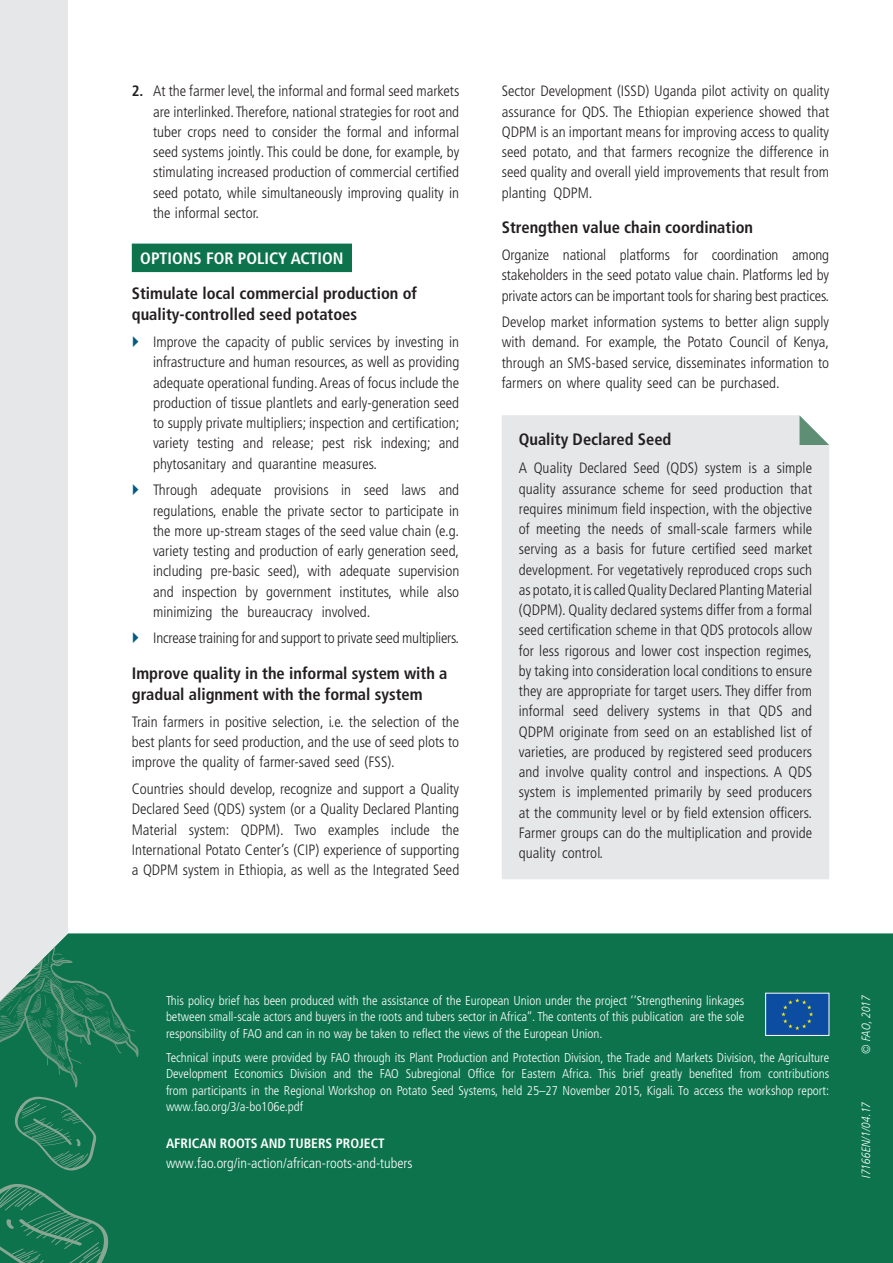
<style>
.page{position:relative;width:893px;height:1263px;background:#fff}
.page>*{position:absolute;margin:0;border:0;box-sizing:border-box;transform-origin:0 0}
.title_H3{font:700 condensed 16.5px/21px "Frutiger LT Pro";color:#231f20}
.RECOMMENDATIONS{font:700 condensed 16.5px "Frutiger LT Pro";color:#fff}
.title_BOX{font:700 condensed 16.5px "Frutiger LT Pro";color:#231f20}
.TEXT{font:300 condensed 15px/20.2px "Frutiger LT Pro";color:#231f20;text-align:justify}
.bottom_white{font:300 condensed 14.25px "Frutiger LT Pro";color:#fff}
.back_title{font:700 condensed 13.5px "Frutiger LT Pro";color:#fff}
.back_acknoweldgments{font:300 condensed 12.9px/16.4px "Frutiger LT Pro";color:#fff;text-align:justify}
.JOB_number{font:italic 300 condensed 12px "Frutiger LT Pro";color:#fff}
.s1{font-weight:700}
</style>
<div class="page">
<div style="left:0;top:933px;width:893px;height:330px;background:#0c734d"></div>
<div style="left:132px;top:244px;width:220px;height:28px;background:#0c734d"></div>
<div style="left:502px;top:415px;width:327px;height:464px;background:#e6e7e9"></div>
<svg style="left:799px;top:415px;width:30px;height:30px"></svg>
<div style="left:766px;top:993px;width:63px;height:42px;background:#0d4da1"></div>
<svg style="left:781px;top:998px;width:32px;height:32px"></svg>
<div style="left:765px;top:993px;width:64px;height:43px;border:1px solid #fff"></div>
<svg style="left:0;top:941px;width:139px;height:146px;background:#187753"></svg>
<div style="left:0;top:0;width:68px;height:1001px;background:#e6e7e9"></div>
<svg style="left:13px;top:1096px;width:84px;height:75px;background:#1f7b58"></svg>
<svg style="left:0;top:1181px;width:111px;height:82px;background:#207b58"></svg>
<p class="TEXT" style="left:153px;top:81px;width:308px;text-indent:-21px"><span class="s1">2.</span> At the farmer level, the informal and formal seed markets are interlinked. Therefore, national strategies for root and tuber crops need to consider the formal and informal seed systems jointly. This could be done, for example, by stimulating increased production of commercial certified seed potato, while simultaneously improving quality in the informal sector.</p>
<p class="RECOMMENDATIONS" style="left:140px;top:248px;width:205px">OPTIONS FOR POLICY ACTION</p>
<p class="title_H3" style="left:132px;top:283px;width:287px">Stimulate local commercial production of quality-controlled seed potatoes</p>
<p class="TEXT" style="left:153px;top:332px;width:308px">Improve the capacity of public services by investing in infrastructure and human resources, as well as providing adequate operational funding. Areas of focus include the production of tissue plantlets and early-generation seed to supply private multipliers; inspection and certification; variety testing and release; pest risk indexing; and phytosanitary and quarantine measures.</p>
<p class="TEXT" style="left:153px;top:480px;width:308px">Through adequate provisions in seed laws and regulations, enable the private sector to participate in the more up-stream stages of the seed value chain (e.g. variety testing and production of early generation seed, including pre-basic seed), with adequate supervision and inspection by government institutes, while also minimizing the bureaucracy involved.</p>
<p class="TEXT" style="left:153px;top:628px;width:307px">Increase training for and support to private seed multipliers.</p>
<p class="title_H3" style="left:132px;top:663px;width:317px">Improve quality in the informal system with a gradual alignment with the formal system</p>
<p class="TEXT" style="left:132px;top:712px;width:329px">Train farmers in positive selection, i.e. the selection of the best plants for seed production, and the use of seed plots to improve the quality of farmer-saved seed (FSS).</p>
<p class="TEXT" style="left:132px;top:779px;width:329px">Countries should develop, recognize and support a Quality Declared Seed (QDS) system (or a Quality Declared Planting Material system: QDPM). Two examples include the International Potato Center’s (CIP) experience of supporting a QDPM system in Ethiopia, as well as the Integrated Seed</p>
<p class="TEXT" style="left:502px;top:81px;width:329px">Sector Development (ISSD) Uganda pilot activity on quality assurance for QDS. The Ethiopian experience showed that QDPM is an important means for improving access to quality seed potato, and that farmers recognize the difference in seed quality and overall yield improvements that result from planting QDPM.</p>
<p class="title_H3" style="left:502px;top:217px;width:253px">Strengthen value chain coordination</p>
<p class="TEXT" style="left:502px;top:245px;width:329px">Organize national platforms for coordination among stakeholders in the seed potato value chain. Platforms led by private actors can be important tools for sharing best practices.</p>
<p class="TEXT" style="left:502px;top:312px;width:329px">Develop market information systems to better align supply with demand. For example, the Potato Council of Kenya, through an SMS-based service, disseminates information to farmers on where quality seed can be purchased.</p>
<p class="title_BOX" style="left:519px;top:429px;width:154px">Quality Declared Seed</p>
<p class="TEXT" style="left:519px;top:458px;width:295px">A Quality Declared Seed (QDS) system is a simple quality assurance scheme for seed production that requires minimum field inspection, with the objective of meeting the needs of small-scale farmers while serving as a basis for future certified seed market development. For vegetatively reproduced crops such as potato, it is called Quality Declared Planting Material (QDPM). Quality declared systems differ from a formal seed certification scheme in that QDS protocols allow for less rigorous and lower cost inspection regimes, by taking into consideration local conditions to ensure they are appropriate for target users. They differ from informal seed delivery systems in that QDS and QDPM originate from seed on an established list of varieties, are produced by registered seed producers and involve quality control and inspections. A QDS system is implemented primarily by seed producers at the community level or by field extension officers.<br>Farmer groups can do the multiplication and provide quality control.</p>
<p class="back_acknoweldgments" style="left:166px;top:992px;width:580px">This policy brief has been produced with the assistance of the European Union under the project ‘’Strengthening linkages between small-scale actors and buyers in the roots and tubers sector in Africa’’. The contents of this publication are the sole responsibility of FAO and can in no way be taken to reflect the views of the European Union.</p>
<p class="back_acknoweldgments" style="left:166px;top:1049px;width:665px">Technical inputs were provided by FAO through its Plant Production and Protection Division, the Trade and Markets Division, the Agriculture Development Economics Division and the FAO Subregional Office for Eastern Africa. This brief greatly benefited from contributions from participants in the Regional Workshop on Potato Seed Systems, held 25–27 November 2015, Kigali. To access the workshop report: www.fao.org/3/a-bo106e.pdf</p>
<p class="back_title" style="left:166px;top:1135px;width:220px">AFRICAN ROOTS AND TUBERS PROJECT</p>
<p class="bottom_white" style="left:166px;top:1155px;width:248px">www.fao.org/in-action/african-roots-and-tubers</p>
<p class="JOB_number" style="left:859px;top:1053px;width:60px;rotate:-90deg">© FAO, 2017</p>
<p class="JOB_number" style="left:859px;top:1178px;width:78px;rotate:-90deg">I7166EN/1/04.17</p>
</div>
